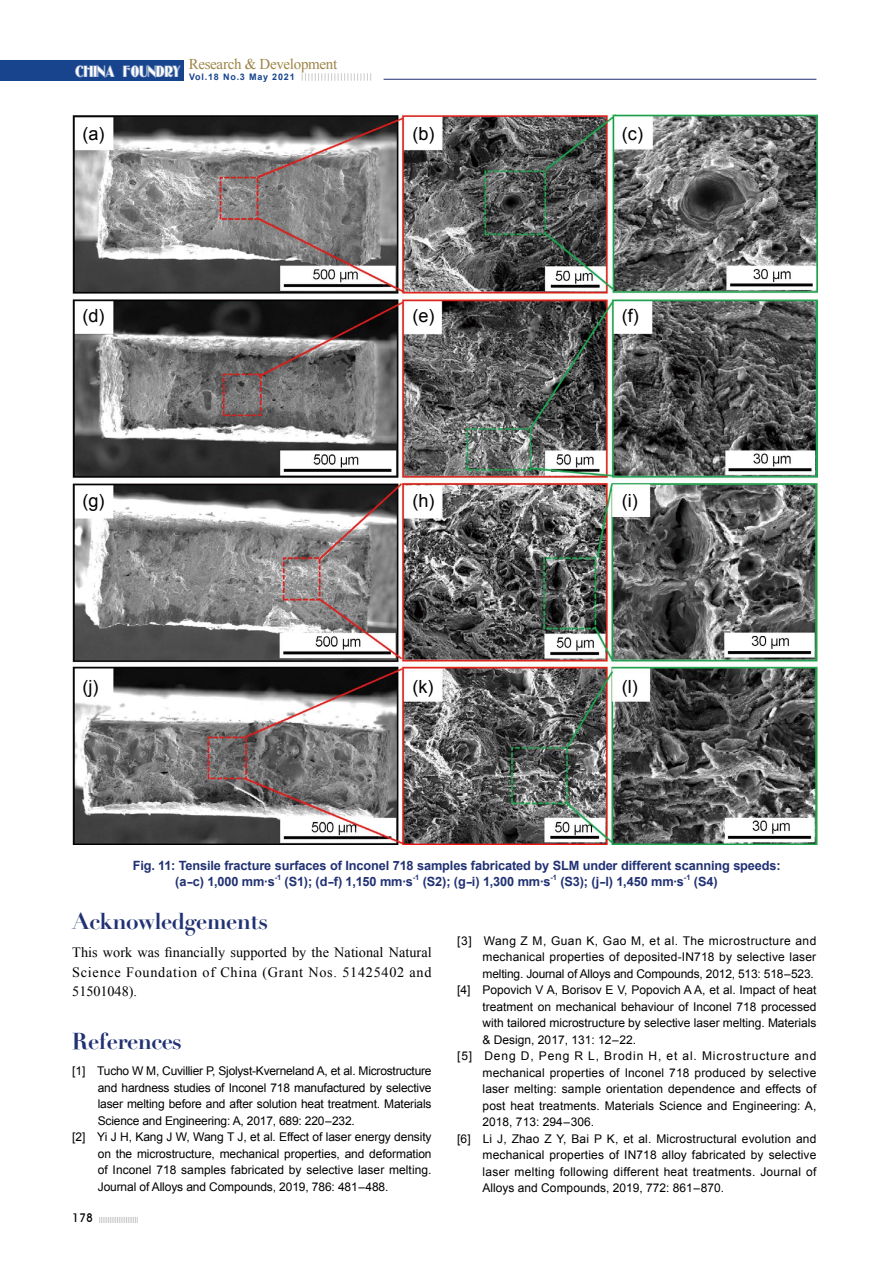
<style>
.page{position:relative;width:893px;height:1263px;background:#fff}
.page>*{position:absolute;margin:0;border:0;box-sizing:border-box;transform-origin:0 0}
.t1{font:700 22.5px "Didot";letter-spacing:-.025em;color:#213174}
.t2{font:18.15px "Arial";color:#000}
.t3{font:15px "Times New Roman";letter-spacing:-.02em;color:#9d8447}
.t4{font:14.25px/19.5px "Times New Roman";letter-spacing:.05em;color:#000;text-align:justify}
.t5{font:700 12.75px/16.4px "Arial";letter-spacing:-.01em;color:#213174}
.t6{font:12px "Arial";color:#000}
.t7{font:12px "Arial";letter-spacing:-.02em;color:#000}
.t8{font:12px "Arial";letter-spacing:.02em;color:#000}
.t9{font:12px "Arial";letter-spacing:.04em;color:#000}
.t10{font:12px "Arial";letter-spacing:.075em;color:#000}
.t11{font:500 12px "Avant Garde IT Cby BT";color:#000}
.t12{font:700 9px "Arial";letter-spacing:.09em;color:#18448e}
.t13{font:700 7.5px "Arial";color:#213174}
</style>
<div class="page">
<svg style="left:99px;top:1217px;width:39px;height:6px"></svg>
<div style="left:0;top:60px;width:184px;height:21px;background:#18448e"></div>
<svg style="left:302px;top:73px;width:69px;height:8px"></svg>
<hr style="left:384px;top:79px;width:432px;height:1px;background:#213174">
<img style="left:72px;top:115px;width:745px;height:730px">
<p class="t3" style="left:189px;top:54px;width:150px">Research &amp; Development</p>
<p class="t12" style="left:75px;top:70px;width:221px"><sup>CHINA</sup> <sup>FOUNDRY</sup> Vol.18 No.3 May 2021</p>
<h2 class="t2" style="left:82px;top:122px;width:24px">(a)</h2>
<h2 class="t2" style="left:412px;top:122px;width:24px">(b)</h2>
<h2 class="t2" style="left:622px;top:122px;width:23px">(c)</h2>
<h2 class="t2" style="left:82px;top:304px;width:24px">(d)</h2>
<h2 class="t2" style="left:82px;top:489px;width:24px">(g)</h2>
<h2 class="t2" style="left:412px;top:304px;width:24px">(e)</h2>
<h2 class="t2" style="left:412px;top:489px;width:24px">(h)</h2>
<h2 class="t2" style="left:622px;top:304px;width:19px">(f)</h2>
<h2 class="t2" style="left:622px;top:489px;width:18px">(i)</h2>
<h2 class="t2" style="left:82px;top:674px;width:18px">(j)</h2>
<h2 class="t2" style="left:412px;top:674px;width:23px">(k)</h2>
<h2 class="t2" style="left:622px;top:674px;width:18px">(l)</h2>
<p class="t5" style="left:175px;top:858px;width:607px;text-indent:-43px">Fig. 11: Tensile fracture surfaces of Inconel 718 samples fabricated by SLM under different scanning speeds: (a-c) 1,000 mm·s</p>
<p class="t13" style="left:275px;top:872px;width:8px">-1</p>
<p class="t5" style="left:285px;top:874px;width:130px">(S1); (d-f) 1,150 mm·s</p>
<p class="t13" style="left:413px;top:872px;width:8px">-1</p>
<p class="t5" style="left:423px;top:874px;width:129px">(S2); (g-i) 1,300 mm·s</p>
<p class="t13" style="left:550px;top:872px;width:8px">-1</p>
<p class="t5" style="left:560px;top:874px;width:125px">(S3); (j-l) 1,450 mm·s</p>
<p class="t13" style="left:684px;top:872px;width:8px">-1</p>
<p class="t5" style="left:694px;top:874px;width:25px">(S4)</p>
<h1 class="t1" style="left:73px;top:907px;width:197px">Acknowledgements</h1>
<p class="t4" style="left:72px;top:943px;width:361px">This work was financially supported by the National Natural Science Foundation of China (Grant Nos. 51425402 and 51501048).</p>
<h1 class="t1" style="left:72px;top:1027px;width:111px">References</h1>
<p class="t7" style="left:72px;top:1063px;width:361px">[1] Tucho W M, Cuvillier P, Sjolyst-Kverneland A, et al. Microstructure</p>
<p class="t6" style="left:98px;top:1080px;width:335px">and hardness studies of Inconel 718 manufactured by selective</p>
<p class="t6" style="left:98px;top:1096px;width:335px">laser melting before and after solution heat treatment. Materials</p>
<p class="t6" style="left:98px;top:1113px;width:259px">Science and Engineering: A, 2017, 689: 220-232.</p>
<p class="t6" style="left:72px;top:1129px;width:361px">[2] Yi J H, Kang J W, Wang T J, et al. Effect of laser energy density</p>
<p class="t6" style="left:98px;top:1146px;width:335px">on the microstructure, mechanical properties, and deformation</p>
<p class="t6" style="left:98px;top:1162px;width:335px">of Inconel 718 samples fabricated by selective laser melting.</p>
<p class="t6" style="left:98px;top:1179px;width:292px">Journal of Alloys and Compounds, 2019, 786: 481-488.</p>
<p class="t11" style="left:72px;top:1211px;width:22px">178</p>
<p class="t9" style="left:457px;top:933px;width:361px">[3] Wang Z M, Guan K, Gao M, et al. The microstructure and</p>
<p class="t6" style="left:483px;top:949px;width:335px">mechanical properties of deposited-IN718 by selective laser</p>
<p class="t6" style="left:483px;top:966px;width:333px">melting. Journal of Alloys and Compounds, 2012, 513: 518-523.</p>
<p class="t6" style="left:457px;top:982px;width:361px">[4] Popovich V A, Borisov E V, Popovich A A, et al. Impact of heat</p>
<p class="t6" style="left:483px;top:999px;width:335px">treatment on mechanical behaviour of Inconel 718 processed</p>
<p class="t6" style="left:483px;top:1015px;width:335px">with tailored microstructure by selective laser melting. Materials</p>
<p class="t6" style="left:483px;top:1032px;width:155px">&amp; Design, 2017, 131: 12-22.</p>
<p class="t10" style="left:457px;top:1048px;width:361px">[5] Deng D, Peng R L, Brodin H, et al. Microstructure and</p>
<p class="t6" style="left:483px;top:1065px;width:335px">mechanical properties of Inconel 718 produced by selective</p>
<p class="t6" style="left:483px;top:1081px;width:335px">laser melting: sample orientation dependence and effects of</p>
<p class="t6" style="left:483px;top:1098px;width:335px">post heat treatments. Materials Science and Engineering: A,</p>
<p class="t6" style="left:483px;top:1114px;width:113px">2018, 713: 294-306.</p>
<p class="t6" style="left:457px;top:1131px;width:361px">[6] Li J, Zhao Z Y, Bai P K, et al. Microstructural evolution and</p>
<p class="t6" style="left:483px;top:1147px;width:335px">mechanical properties of IN718 alloy fabricated by selective</p>
<p class="t8" style="left:483px;top:1164px;width:335px">laser melting following different heat treatments. Journal of</p>
<p class="t6" style="left:483px;top:1180px;width:243px">Alloys and Compounds, 2019, 772: 861-870.</p>
</div>
